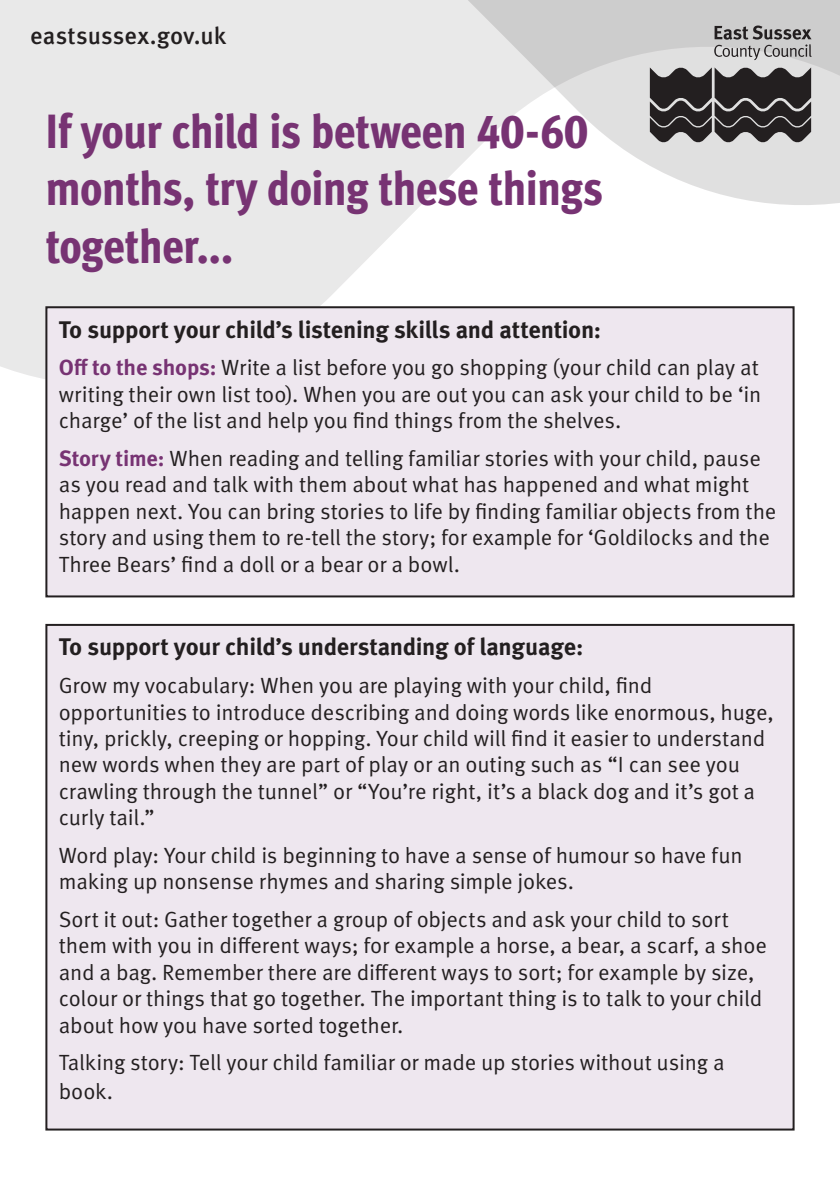
<style>
.page{position:relative;width:840px;height:1191px;background:#fff}
.page>*{position:absolute;margin:0;border:0;box-sizing:border-box;transform-origin:0 0}
.t1{font:800 48px/57.6px "Meta Cond OT";letter-spacing:-.02em;color:#773373}
.t2{font:700 24px "Meta Pro";letter-spacing:-.015em;color:#231f20}
.t3{font:500 24px "Meta Pro";letter-spacing:.005em;color:#231f20}
.t4{font:22px/26.4px "Meta Pro";letter-spacing:-.01em;color:#231f20}
.s1{font-weight:700;color:#773373}
</style>
<div class="page">
<svg style="left:0;top:208px;width:795px;height:181px"></svg>
<svg style="left:0;top:0;width:839px;height:208px;background:#e7e7e7"></svg>
<svg style="left:649px;top:67px;width:161px;height:76px;background:#4f4c4d"></svg>
<svg style="left:713px;top:26px;width:98px;height:34px;background:#a3a2a3"></svg>
<div style="left:46px;top:307px;width:747px;height:289px;background:#eee7ef"></div>
<div style="left:45px;top:306px;width:749px;height:291px;border:2px solid #231f20"></div>
<div style="left:46px;top:625px;width:747px;height:504px;background:#eee7ef"></div>
<p class="t3" style="left:30px;top:20px;width:197px">eastsussex.gov.uk</p>
<h1 class="t1" style="left:45px;top:103px;width:559px">If your child is between 40-60 months, try doing these things together...</h1>
<p class="t2" style="left:59px;top:314px;width:543px">To support your child’s listening skills and attention:</p>
<p class="t4" style="left:59px;top:355px;width:703px"><span class="s1">Off to the shops:</span> Write a list before you go shopping (your child can play at writing their own list too). When you are out you can ask your child to be ‘in charge’ of the list and help you find things from the shelves.</p>
<p class="t4" style="left:59px;top:445px;width:718px"><span class="s1">Story time:</span> When reading and telling familiar stories with your child, pause as you read and talk with them about what has happened and what might happen next. You can bring stories to life by finding familiar objects from the story and using them to re-tell the story; for example for ‘Goldilocks and the Three Bears’ find a doll or a bear or a bowl.</p>
<p class="t2" style="left:59px;top:632px;width:525px">To support your child’s understanding of language:</p>
<p class="t4" style="left:59px;top:672px;width:716px">Grow my vocabulary: When you are playing with your child, find opportunities to introduce describing and doing words like enormous, huge, tiny, prickly, creeping or hopping. Your child will find it easier to understand new words when they are part of play or an outing such as “I can see you crawling through the tunnel” or “You’re right, it’s a black dog and it’s got a curly tail.”</p>
<p class="t4" style="left:59px;top:842px;width:685px">Word play: Your child is beginning to have a sense of humour so have fun making up nonsense rhymes and sharing simple jokes.</p>
<p class="t4" style="left:59px;top:906px;width:709px">Sort it out: Gather together a group of objects and ask your child to sort them with you in different ways; for example a horse, a bear, a scarf, a shoe and a bag. Remember there are different ways to sort; for example by size, colour or things that go together. The important thing is to talk to your child about how you have sorted together.</p>
<p class="t4" style="left:59px;top:1048px;width:667px;line-height:28.8px">Talking story: Tell your child familiar or made up stories without using a book.</p>
</div>
